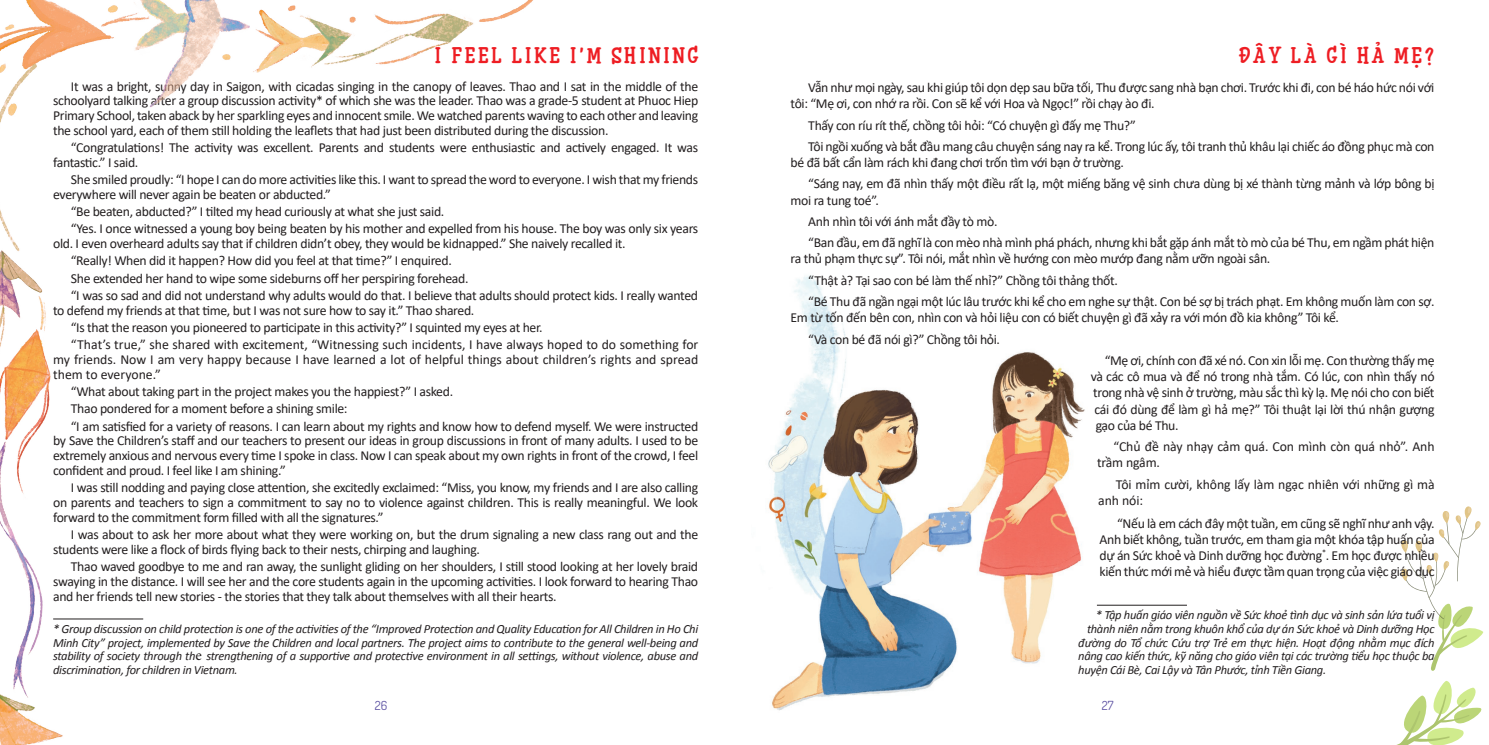
<style>
.page{position:relative;width:1489px;height:745px;background:#fff}
.page>*{position:absolute;margin:0;border:0;box-sizing:border-box;transform-origin:0 0}
.Tên_truyện_eng{font:700 22.5px "i Ciel Cucho";letter-spacing:.1em;color:#ee1d23}
.Tên_truyện_vn{font:700 22.5px "i Ciel Cucho";letter-spacing:.1em;color:#ee1d23}
.t1{font:13.75px/14.8px "Calibri";letter-spacing:-.025em;color:#231f20}
.t2{font:13.75px/16.2px "Calibri";letter-spacing:-.005em;color:#231f20}
.t3{font:italic 12.5px/13.8px "Calibri";letter-spacing:-.025em;color:#231f20;text-align:justify}
.t4{font:12.5px "Dosis";color:#5a4fa1}
.s1{font-family:"Minion Pro";font-style:normal;font-size:15px}
</style>
<div class="page">
<img style="left:768px;top:275px;width:419px;height:436px">
<svg style="left:1399px;top:681px;width:83px;height:63px"></svg>
<svg style="left:1401px;top:506px;width:83px;height:165px"></svg>
<hr style="left:1096px;top:604px;width:90px;height:1px;background:#231f20">
<img style="left:0;top:0;width:533px;height:744px">
<p class="Tên_truyện_eng" style="left:434px;top:39px;width:266px">I FEEL LIKE I’M SHINING</p>
<p class="t1" style="left:53px;top:78px;width:646px;text-align:justify;text-indent:18px">It was a bright, sunny day in Saigon, with cicadas singing in the canopy of leaves. Thao and I sat in the middle of the schoolyard talking after a group discussion activity* of which she was the leader. Thao was a grade-5 student at Phuoc Hiep Primary School, taken aback by her sparkling eyes and innocent smile. We watched parents waving to each other and leaving the school yard, each of them still holding the leaflets that had just been distributed during the discussion.</p>
<p class="t1" style="left:53px;top:140px;width:646px;text-indent:18px">“Congratulations! The activity was excellent. Parents and students were enthusiastic and actively engaged. It was fantastic.” I said.</p>
<p class="t1" style="left:53px;top:172px;width:646px;text-indent:18px">She smiled proudly: “I hope I can do more activities like this. I want to spread the word to everyone. I wish that my friends everywhere will never again be beaten or abducted.”</p>
<p class="t1" style="left:71px;top:204px;width:375px">“Be beaten, abducted?” I tilted my head curiously at what she just said.</p>
<p class="t1" style="left:53px;top:221px;width:646px;text-indent:18px">“Yes. I once witnessed a young boy being beaten by his mother and expelled from his house. The boy was only six years old. I even overheard adults say that if children didn’t obey, they would be kidnapped.” She naively recalled it.</p>
<p class="t1" style="left:71px;top:253px;width:382px">“Really! When did it happen? How did you feel at that time?” I enquired.</p>
<p class="t1" style="left:71px;top:270px;width:399px">She extended her hand to wipe some sideburns off her perspiring forehead.</p>
<p class="t1" style="left:53px;top:287px;width:646px;text-indent:18px">“I was so sad and did not understand why adults would do that. I believe that adults should protect kids. I really wanted to defend my friends at that time, but I was not sure how to say it.” Thao shared.</p>
<p class="t1" style="left:71px;top:319px;width:473px">“Is that the reason you pioneered to participate in this activity?” I squinted my eyes at her.</p>
<p class="t1" style="left:53px;top:337px;width:646px;text-align:justify;text-indent:18px">“That’s true,” she shared with excitement, “Witnessing such incidents, I have always hoped to do something for my friends. Now I am very happy because I have learned a lot of helpful things about children’s rights and spread them to everyone.”</p>
<p class="t1" style="left:71px;top:383px;width:384px">“What about taking part in the project makes you the happiest?” I asked.</p>
<p class="t1" style="left:71px;top:401px;width:278px">Thao pondered for a moment before a shining smile:</p>
<p class="t1" style="left:53px;top:418px;width:646px;text-align:justify;text-indent:18px">“I am satisfied for a variety of reasons. I can learn about my rights and know how to defend myself. We were instructed by Save the Children’s staff and our teachers to present our ideas in group discussions in front of many adults. I used to be extremely anxious and nervous every time I spoke in class. Now I can speak about my own rights in front of the crowd, I feel confident and proud. I feel like I am shining.”</p>
<p class="t1" style="left:53px;top:479px;width:646px;text-align:justify;text-indent:18px">I was still nodding and paying close attention, she excitedly exclaimed: “Miss, you know, my friends and I are also calling on parents and teachers to sign a commitment to say no to violence against children. This is really meaningful. We look forward to the commitment form filled with all the signatures.”</p>
<p class="t1" style="left:53px;top:526px;width:646px;text-indent:18px">I was about to ask her more about what they were working on, but the drum signaling a new class rang out and the students were like a flock of birds flying back to their nests, chirping and laughing.</p>
<p class="t1" style="left:53px;top:558px;width:646px;text-align:justify;text-indent:18px">Thao waved goodbye to me and ran away, the sunlight gliding on her shoulders, I still stood looking at her lovely braid swaying in the distance. I will see her and the core students again in the upcoming activities. I look forward to hearing Thao and her friends tell new stories - the stories that they talk about themselves with all their hearts.</p>
<p class="t3" style="left:53px;top:620px;width:646px">* Group discussion on child protection is one of the activities of the “Improved Protection and Quality Education for All Children in Ho Chi Minh City” project, implemented by Save the Children and local partners. The project aims to contribute to the general well-being and stability of society through th<span class="s1">e</span> strengthening of a supportive and protective environment in all settings, without violence, abuse and discrimination, for children in Vietnam.</p>
<p class="t4" style="left:375px;top:696px;width:14px">26</p>
<p class="Tên_truyện_vn" style="left:1238px;top:39px;width:197px">ĐÂY LÀ GÌ HẢ MẸ?</p>
<p class="t1" style="left:790px;top:79px;width:645px;line-height:16.2px;text-indent:18px">Vẫn như mọi ngày, sau khi giúp tôi dọn dẹp sau bữa tối, Thu được sang nhà bạn chơi. Trước khi đi, con bé háo hức nói với tôi: “Mẹ ơi, con nhớ ra rồi. Con sẽ kể với Hoa và Ngọc!” rồi chạy ào đi.</p>
<p class="t1" style="left:808px;top:117px;width:329px">Thấy con ríu rít thế, chồng tôi hỏi: “Có chuyện gì đấy mẹ Thu?”</p>
<p class="t1" style="left:790px;top:138px;width:645px;line-height:16.2px;text-indent:18px">Tôi ngồi xuống và bắt đầu mang câu chuyện sáng nay ra kể. Trong lúc ấy, tôi tranh thủ khâu lại chiếc áo đồng phục mà con bé đã bất cẩn làm rách khi đang chơi trốn tìm với bạn ở trường.</p>
<p class="t1" style="left:790px;top:175px;width:645px;line-height:16.2px;text-indent:18px">“Sáng nay, em đã nhìn thấy một điều rất lạ, một miếng băng vệ sinh chưa dùng bị xé thành từng mảnh và lớp bông bị moi ra tung toé”.</p>
<p class="t1" style="left:808px;top:213px;width:191px">Anh nhìn tôi với ánh mắt đầy tò mò.</p>
<p class="t1" style="left:790px;top:234px;width:645px;line-height:16.2px;text-indent:18px">“Ban đầu, em đã nghĩ là con mèo nhà mình phá phách, nhưng khi bắt gặp ánh mắt tò mò của bé Thu, em ngầm phát hiện ra thủ phạm thực sự”. Tôi nói, mắt nhìn về hướng con mèo mướp đang nằm ưỡn ngoài sân.</p>
<p class="t1" style="left:808px;top:272px;width:311px">“Thật à? Tại sao con bé làm thế nhỉ?” Chồng tôi thảng thốt.</p>
<p class="t1" style="left:790px;top:293px;width:645px;line-height:16.2px;text-indent:18px">“Bé Thu đã ngần ngại một lúc lâu trước khi kể cho em nghe sự thật. Con bé sợ bị trách phạt. Em không muốn làm con sợ.<br>Em từ tốn đến bên con, nhìn con và hỏi liệu con có biết chuyện gì đã xảy ra với món đồ kia không” Tôi kể.</p>
<p class="t1" style="left:808px;top:331px;width:193px">“Và con bé đã nói gì?” Chồng tôi hỏi.</p>
<p class="t1" style="left:1104px;top:352px;width:331px">“Mẹ ơi, chính con đã xé nó. Con xin lỗi mẹ. Con thường thấy mẹ</p>
<p class="t1" style="left:1090px;top:368px;width:345px">và các cô mua và để nó trong nhà tắm. Có lúc, con nhìn thấy nó</p>
<p class="t1" style="left:1093px;top:385px;width:343px">trong nhà vệ sinh ở trường, màu sắc thì kỳ lạ. Mẹ nói cho con biết</p>
<p class="t1" style="left:1094px;top:401px;width:341px">cái đó dùng để làm gì hả mẹ?” Tôi thuật lại lời thú nhận gượng</p>
<p class="t1" style="left:1095px;top:417px;width:84px">gạo của bé Thu.</p>
<p class="t1" style="left:1096px;top:438px;width:339px;line-height:16.2px;text-indent:16px">“Chủ đề này nhạy cảm quá. Con mình còn quá nhỏ”. Anh trầm ngâm.</p>
<p class="t2" style="left:1098px;top:475px;width:338px;text-indent:18px">Tôi mỉm cười, không lấy làm ngạc nhiên với những gì mà anh nói:</p>
<p class="t1" style="left:1099px;top:514px;width:336px;line-height:16.2px;text-align:justify;text-indent:18px">“Nếu là em cách đây một tuần, em cũng sẽ nghĩ như anh vậy.<br>Anh biết không, tuần trước, em tham gia một khóa tập huấn của dự án Sức khoẻ và Dinh dưỡng học đường<sup>*</sup>. Em học được nhiều kiến thức mới mẻ và hiểu được tầm quan trọng của việc giáo dục</p>
<p class="t3" style="left:1095px;top:607px;width:340px">* Tập huấn giáo viên nguồn về Sức khoẻ tình dục và sinh sản lứa tuổi vị</p>
<p class="t3" style="left:1086px;top:620px;width:349px">thành niên nằm trong khuôn khổ của dự án Sức khoẻ và Dinh dưỡng Học</p>
<p class="t3" style="left:1078px;top:634px;width:358px">đường do Tổ chức Cứu trợ Trẻ em thực hiện. Hoạt động nhằm mục đích</p>
<p class="t3" style="left:1078px;top:648px;width:358px">nâng cao kiến thức, kỹ năng cho giáo viên tại các trường tiểu học thuộc ba</p>
<p class="t3" style="left:1078px;top:662px;width:249px">huyện Cái Bè, Cai Lậy và Tân Phước, tỉnh Tiền Giang.</p>
<p class="t4" style="left:1101px;top:696px;width:13px">27</p>
</div>
